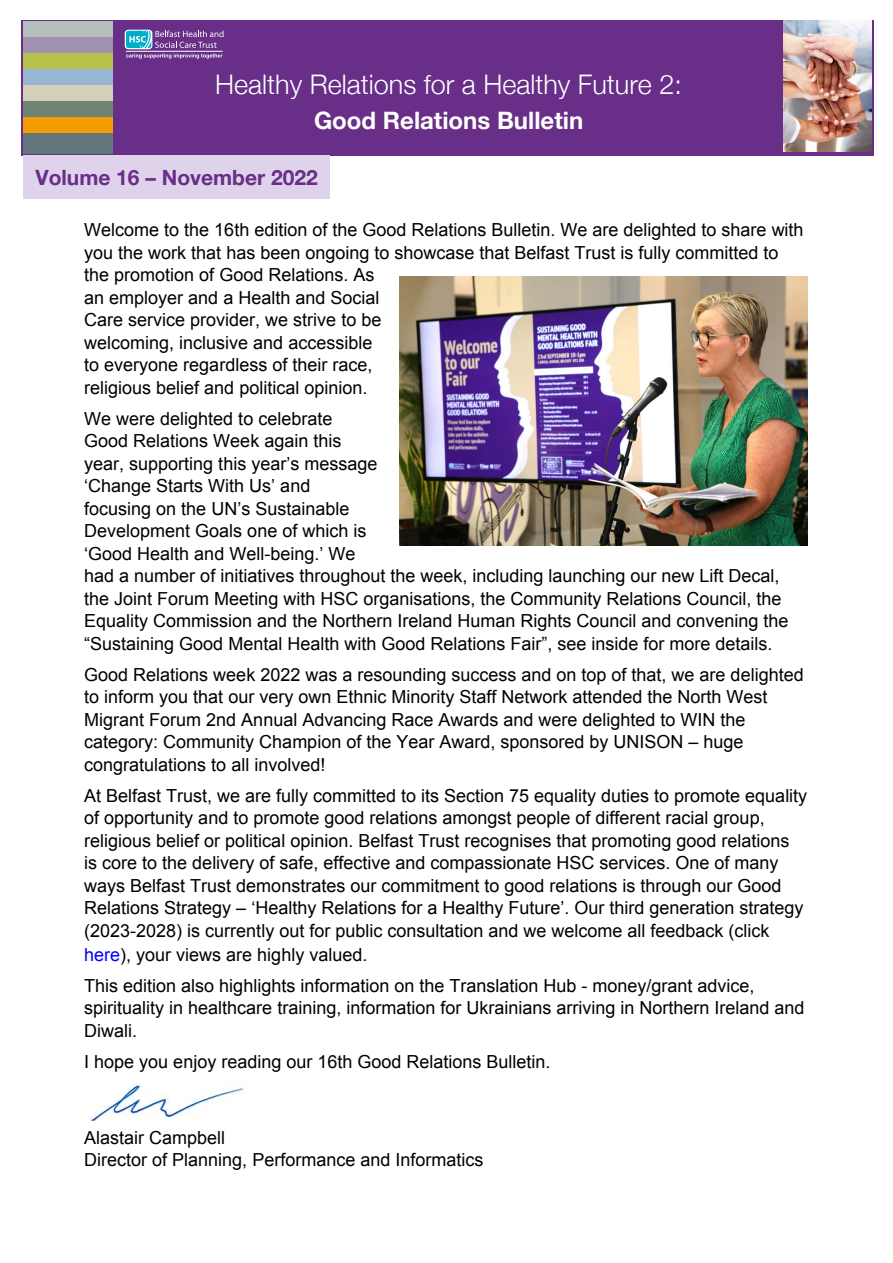
<style>
.page{position:relative;width:893px;height:1263px;background:#fff}
.page>*{position:absolute;margin:0;border:0;box-sizing:border-box;transform-origin:0 0}
.t1{font:300 27px "Helvetica Neue";color:#fff}
.t2{font:700 24px "Helvetica Neue";color:#fff}
.t3{font:700 21px "Helvetica Neue";color:#682e88}
.t4{font:18px/22.5px "Arial";color:#000}
.s1{color:#00f}
</style>
<div class="page">
<div style="left:21px;top:20px;width:853px;height:135px;background:#682e88"></div>
<div style="left:23px;top:155px;width:307px;height:44px;background:#ded3ea"></div>
<div style="left:23px;top:21px;width:90px;height:16px;background:#b4bebd"></div>
<div style="left:23px;top:37px;width:90px;height:16px;background:#9f91b2"></div>
<div style="left:23px;top:53px;width:90px;height:16px;background:#b7c14b"></div>
<div style="left:23px;top:69px;width:90px;height:16px;background:#97b6d3"></div>
<div style="left:23px;top:85px;width:90px;height:16px;background:#d4cfb9"></div>
<div style="left:23px;top:101px;width:90px;height:17px;background:#6f8473"></div>
<div style="left:23px;top:118px;width:90px;height:16px;background:#f59c00"></div>
<div style="left:23px;top:134px;width:90px;height:20px;background:#62767c"></div>
<img style="left:784px;top:20px;width:88px;height:132px">
<div style="left:125px;top:30px;width:27px;height:19px;background:#f5fbfc;border-radius:4px"></div>
<svg style="left:126px;top:30px;width:98px;height:18px"></svg>
<svg style="left:126px;top:54px;width:97px;height:5px"></svg>
<img style="left:399px;top:276px;width:409px;height:269px">
<img style="left:91px;top:1084px;width:154px;height:36px">
<h1 class="t1" style="left:215px;top:62px;width:468px">Healthy Relations for a Healthy Future 2:</h1>
<h2 class="t2" style="left:314px;top:102px;width:271px">Good Relations Bulletin</h2>
<p class="t3" style="left:35px;top:161px;width:284px">Volume 16 – November 2022</p>
<p class="t4" style="left:84px;top:219px;width:721px">Welcome to the 16th edition of the Good Relations Bulletin. We are delighted to share with you the work that has been ongoing to showcase that Belfast Trust is fully committed to the promotion of Good Relations. As<br>an employer and a Health and Social<br>Care service provider, we strive to be<br>welcoming, inclusive and accessible<br>to everyone regardless of their race,<br>religious belief and political opinion.</p>
<p class="t4" style="left:84px;top:407px;width:706px">We were delighted to celebrate<br>Good Relations Week again this<br>year, supporting this year’s message<br>‘Change Starts With Us’ and<br>focusing on the UN’s Sustainable<br>Development Goals one of which is<br>‘Good Health and Well-being.’ We<br>had a number of initiatives throughout the week, including launching our new Lift Decal, the Joint Forum Meeting with HSC organisations, the Community Relations Council, the Equality Commission and the Northern Ireland Human Rights Council and convening the “Sustaining Good Mental Health with Good Relations Fair”, see inside for more details.</p>
<p class="t4" style="left:84px;top:663px;width:721px">Good Relations week 2022 was a resounding success and on top of that, we are delighted to inform you that our very own Ethnic Minority Staff Network attended the North West Migrant Forum 2nd Annual Advancing Race Awards and were delighted to WIN the category: Community Champion of the Year Award, sponsored by UNISON – huge congratulations to all involved!</p>
<p class="t4" style="left:84px;top:784px;width:725px">At Belfast Trust, we are fully committed to its Section 75 equality duties to promote equality of opportunity and to promote good relations amongst people of different racial group, religious belief or political opinion. Belfast Trust recognises that promoting good relations<br>is core to the delivery of safe, effective and compassionate HSC services. One of many ways Belfast Trust demonstrates our commitment to good relations is through our Good Relations Strategy – ‘Healthy Relations for a Healthy Future’. Our third generation strategy (2023-2028) is currently out for public consultation and we welcome all feedback (click <span class="s1">here</span>), your views are highly valued.</p>
<p class="t4" style="left:84px;top:974px;width:722px">This edition also highlights information on the Translation Hub - money/grant advice, spirituality in healthcare training, information for Ukrainians arriving in Northern Ireland and<br>Diwali.</p>
<p class="t4" style="left:84px;top:1050px;width:468px">I hope you enjoy reading our 16th Good Relations Bulletin.</p>
<p class="t4" style="left:84px;top:1126px;width:401px">Alastair Campbell<br>Director of Planning, Performance and Informatics</p>
</div>
